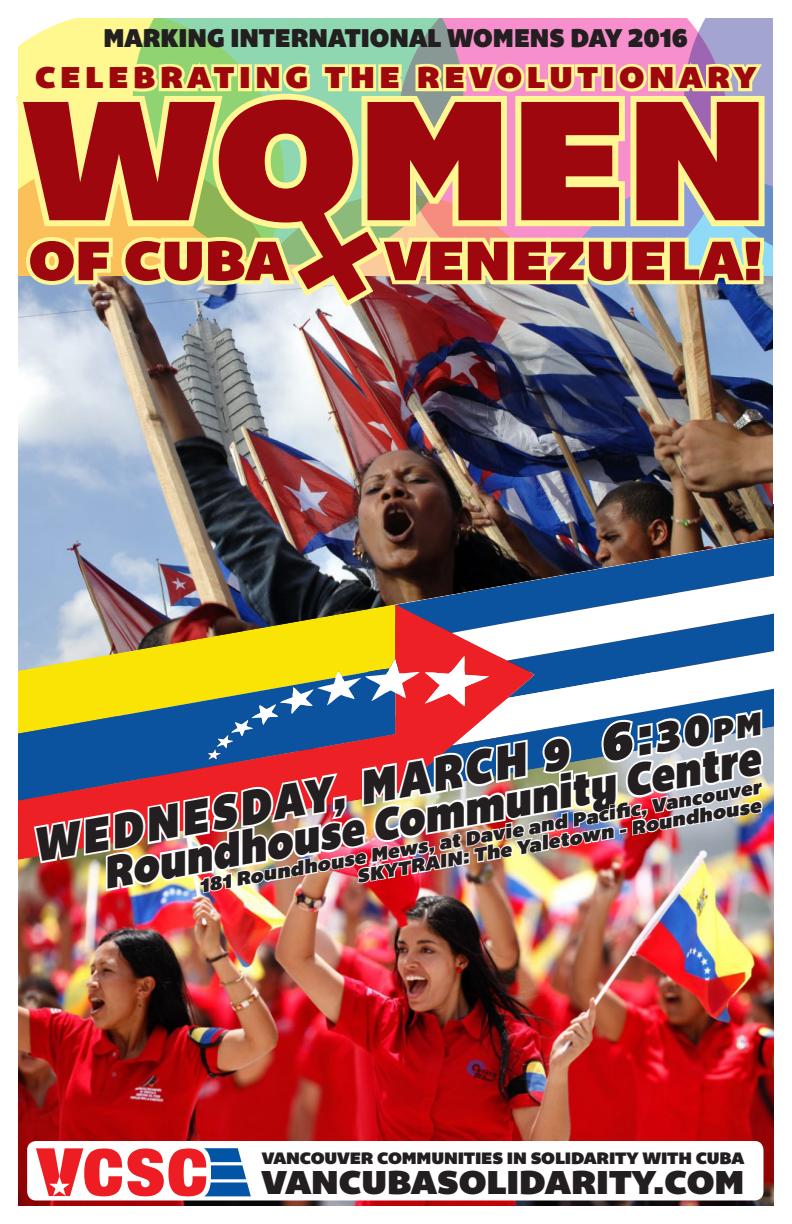
<style>
.page{position:relative;width:792px;height:1224px;background:#fff}
.page>*{position:absolute;margin:0;border:0;box-sizing:border-box;transform-origin:0 0}
.Chapter_Title{font:175px "Bemio";color:#9d070d}
.Chapter_Title-2{font:57px "Bemio";color:#9d070d}
.Chapter_Title-3{font:italic 49.2px "Bemio";color:#231f20;scale:.83 1}
.Chapter_Title-4{font:italic 46.4px "Bemio";color:#231f20;scale:.84 1}
.Chapter_Title-5{font:34px "Bemio";color:#231f20}
.Chapter_Title-6{font:31px "Bemio";letter-spacing:.15em;color:#9d070d}
.Chapter_Title-7{font:26.4px "Bemio";color:#231f20;scale:.91 1}
.Chapter_Title-8{font:italic 19.5px "Bemio";color:#231f20}
.Chapter_Title-9{font:17px "Bemio";letter-spacing:-.01em;color:#231f20}
.s1{font-size:45.1px}
.s2{font-size:52.8px}
.s3{font-size:42.9px}
.s4{font-size:33px}
</style>
<div class="page">
<img style="left:18px;top:504px;width:755px;height:77px">
<img style="left:18px;top:860px;width:756px;height:346px">
<svg style="left:18px;top:581px;width:14px;height:279px;background:#a18974"></svg>
<div style="left:27px;top:1141px;width:736px;height:59px;background:#fff;border-radius:9px"></div>
<svg style="left:36px;top:1148px;width:215px;height:48px"></svg>
<img style="left:32px;top:537px;width:742px;height:358px">
<img style="left:15px;top:18px;width:758px;height:486px">
<p class="Chapter_Title-7" style="left:103px;top:17px;width:644px">MARKING INTERNATIONAL WOMENS DAY 2016</p>
<p class="Chapter_Title-6" style="left:35px;top:53px;width:723px">CELEBRATING THE REVOLUTIONARY</p>
<p class="Chapter_Title" style="left:23px;top:21px;width:748px">WOMEN</p>
<p class="Chapter_Title-2" style="left:29px;top:215px;width:261px">OF CUBA</p>
<p class="Chapter_Title-2" style="left:384px;top:215px;width:380px">VENEZUELA!</p>
<p class="Chapter_Title-3" style="left:26px;top:807px;width:890px;rotate:-10deg">WEDNESDAY, MARCH <span class="s1">9</span> <span class="s2">6:</span><span class="s3">30</span><span class="s4">PM</span></p>
<p class="Chapter_Title-4" style="left:96px;top:837px;width:795px;rotate:-10deg">Roundhouse Community Centre</p>
<p class="Chapter_Title-8" style="left:197px;top:871px;width:572px;rotate:-10deg">181 Roundhouse Mews, at Davie and Pacifi c, Vancouver</p>
<p class="Chapter_Title-8" style="left:354px;top:861px;width:412px;rotate:-10deg">SKYTRAIN: The Yaletown - Roundhouse</p>
<p class="Chapter_Title-9" style="left:262px;top:1144px;width:484px">VANCOUVER COMMUNITIES IN SOLIDARITY WITH CUBA</p>
<p class="Chapter_Title-5" style="left:261px;top:1155px;width:484px">VANCUBASOLIDARITY.COM</p>
</div>
